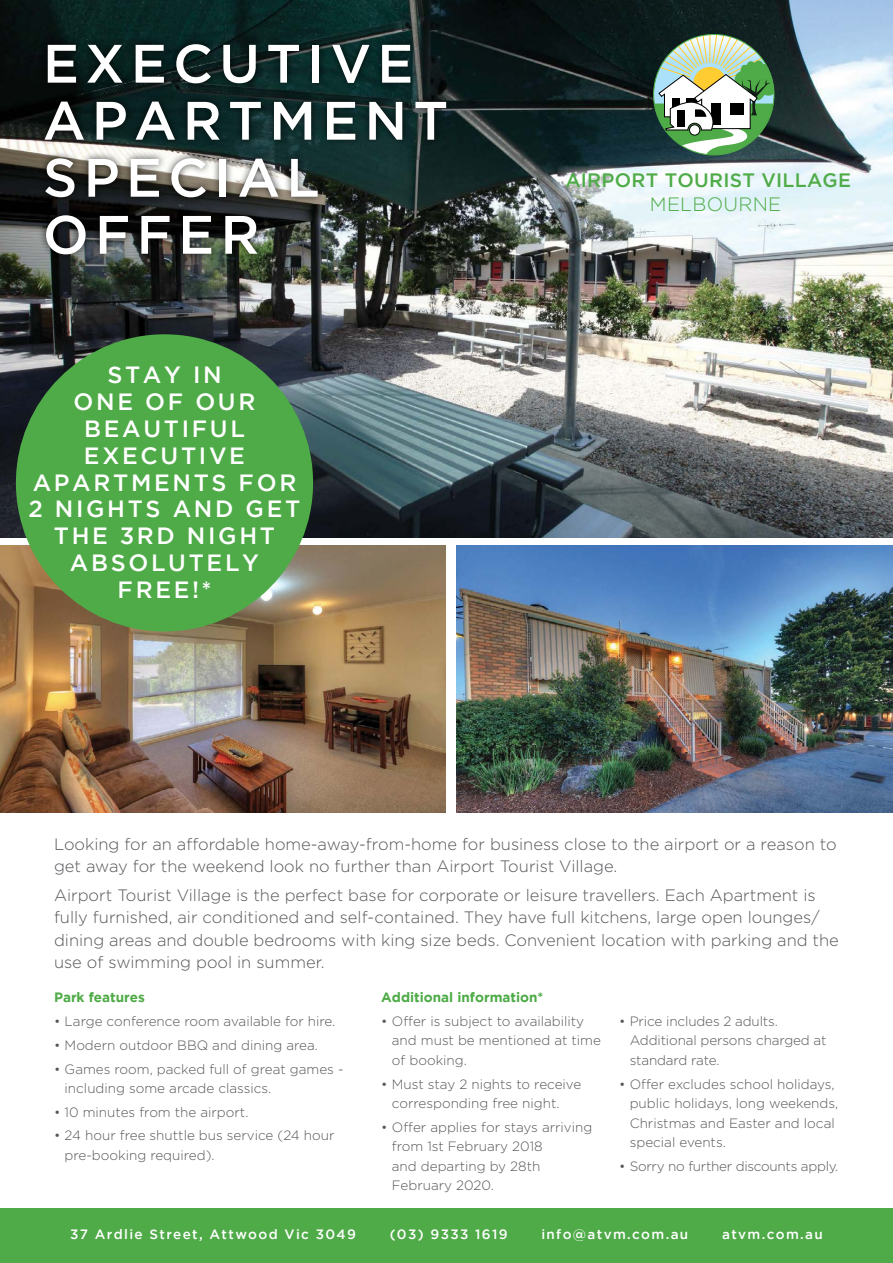
<style>
.page{position:relative;width:893px;height:1263px;background:#fff}
.page>*{position:absolute;margin:0;border:0;box-sizing:border-box;transform-origin:0 0}
.t1{font:500 54px/57px "Gotham";letter-spacing:.115em;color:#fff}
.t2{font:500 23.4px/26.8px "Gotham";letter-spacing:.115em;color:#fff;text-align:center}
.t3{font:500 19.35px "Gotham";letter-spacing:.015em;color:#4eab47}
.t4{font:300 19.35px "Gotham";letter-spacing:.015em;color:#4eab47}
.t5{font:300 16.5px/22.5px "Gotham";color:#55575a}
.t6{font:300 13.5px/19.5px "Gotham";color:#55575a}
.t7{font:500 13.5px "Gotham";letter-spacing:.1em;color:#fff}
.t8{font:700 13.5px "Gotham";color:#4eab47}
.t9{font:300 13.5px "Gotham";letter-spacing:-.02em;color:#55575a}
</style>
<div class="page">
<img style="left:0;top:0;width:893px;height:538px">
<div style="left:0;top:1209px;width:893px;height:54px;background:#4eab47"></div>
<div style="left:37px;top:36px;width:417px;height:226px;background:#000;opacity:.75"></div>
<img style="left:456px;top:546px;width:437px;height:267px">
<img style="left:0;top:546px;width:446px;height:267px">
<div style="left:16px;top:334px;width:297px;height:297px;background:#4eab47;border-radius:50%"></div>
<svg style="left:556px;top:166px;width:83px;height:36px"></svg>
<svg style="left:654px;top:34px;width:120px;height:121px"></svg>
<div style="left:677px;top:110px;width:8px;height:16px;background:#000"></div>
<h1 class="t1" style="left:43px;top:34px;width:407px">EXECUTIVE<br>APARTMENT<br>SPECIAL<br>OFFER</h1>
<h2 class="t2" style="left:29px;top:361px;width:273px">STAY IN<br>ONE OF OUR<br>BEAUTIFUL<br>EXECUTIVE<br>APARTMENTS FOR<br>2 NIGHTS AND GET<br>THE 3RD NIGHT<br>ABSOLUTELY<br>FREE!*</h2>
<h3 class="t3" style="left:565px;top:170px;width:287px">AIRPORT TOURIST VILLAGE</h3>
<h3 class="t4" style="left:650px;top:193px;width:133px">MELBOURNE</h3>
<p class="t5" style="left:54px;top:832px;width:784px">Looking for an affordable home-away-from-home for business close to the airport or a reason to get away for the weekend look no further than Airport Tourist Village.</p>
<p class="t5" style="left:54px;top:884px;width:786px">Airport Tourist Village is the perfect base for corporate or leisure travellers. Each Apartment is fully furnished, air conditioned and self-contained. They have full kitchens, large open lounges/ dining areas and double bedrooms with king size beds. Convenient location with parking and the use of swimming pool in summer.</p>
<p class="t8" style="left:54px;top:990px;width:92px">Park features</p>
<p class="t6" style="left:54px;top:1011px;width:283px">• Large conference room available for hire.</p>
<p class="t6" style="left:54px;top:1035px;width:265px">• Modern outdoor BBQ and dining area.</p>
<p class="t6" style="left:65px;top:1059px;width:280px;text-indent:-11px">• Games room, packed full of great games - including some arcade classics.</p>
<p class="t6" style="left:54px;top:1102px;width:196px">• 10 minutes from the airport.</p>
<p class="t6" style="left:65px;top:1126px;width:271px;text-indent:-11px">• 24 hour free shuttle bus service (24 hour pre-booking required).</p>
<p class="t8" style="left:381px;top:990px;width:164px">Additional information*</p>
<p class="t6" style="left:392px;top:1011px;width:211px;text-indent:-11px">• Offer is subject to availability and must be mentioned at time of booking.</p>
<p class="t6" style="left:392px;top:1074px;width:191px;text-indent:-11px">• Must stay 2 nights to receive corresponding free night.</p>
<p class="t6" style="left:392px;top:1117px;width:202px;text-indent:-11px">• Offer applies for stays arriving from 1st February 2018<br>and departing by 28th<br>February 2020.</p>
<p class="t6" style="left:630px;top:1011px;width:198px;text-indent:-11px">• Price includes 2 adults.<br>Additional persons charged at standard rate.</p>
<p class="t6" style="left:630px;top:1074px;width:210px;text-indent:-11px">• Offer excludes school holidays, public holidays, long weekends,<br>Christmas and Easter and local special events.</p>
<p class="t9" style="left:619px;top:1159px;width:221px">• Sorry no further discounts apply.</p>
<p class="t7" style="left:70px;top:1226px;width:287px">37 Ardlie Street, Attwood Vic 3049</p>
<p class="t7" style="left:390px;top:1226px;width:119px">(03) 9333 1619</p>
<p class="t7" style="left:541px;top:1226px;width:148px">info@atvm.com.au</p>
<p class="t7" style="left:722px;top:1226px;width:102px">atvm.com.au</p>
</div>
